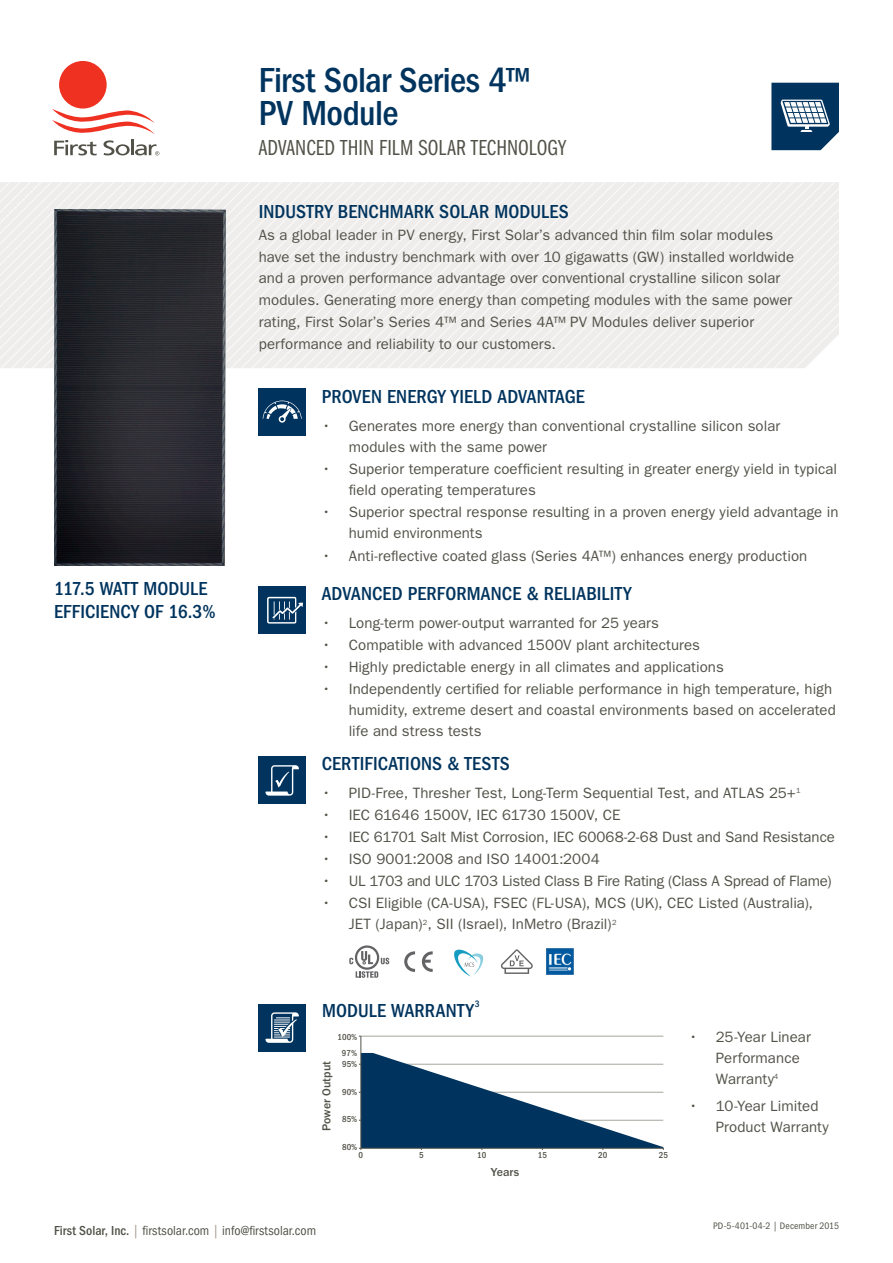
<style>
.page{position:relative;width:893px;height:1263px;background:#fff}
.page>*{position:absolute;margin:0;border:0;box-sizing:border-box;transform-origin:0 0}
.t1{font:500 condensed 36px/33px "ITC Franklin Gothic Std";letter-spacing:-.015em;color:#00345e}
.t2{font:22.5px "ITC Franklin Gothic Std Bk Cp";letter-spacing:.005em;color:#535249}
.Heading{font:500 condensed 19.5px/22.5px "ITC Franklin Gothic Std";letter-spacing:.005em;color:#00345e}
.Body_Copy{font:15px/21px "ITC Franklin Gothic Std";letter-spacing:.005em;color:#535249}
.Body_Copy-2{font:15px "ITC Franklin Gothic Std";letter-spacing:-.015em;color:#535249}
.t3{font:condensed 13.5px "ITC Franklin Gothic Std";letter-spacing:.005em;color:#535249}
.t4{font:500 12px "ITC Franklin Gothic Std";color:#535249}
.t5{font:condensed 9.75px "ITC Franklin Gothic Std";letter-spacing:.01em;color:#535249}
.Heading-2{font:500 condensed 9.6px "ITC Franklin Gothic Std";color:#00345e}
.t6{font:500 condensed 9px "ITC Franklin Gothic Std";color:#535249}
.s1{font-weight:500}
.s2{color:#a19689}
</style>
<div class="page">
<div style="left:59px;top:61px;width:48px;height:48px;background:#ef3122;border-radius:50%"></div>
<svg style="left:52px;top:109px;width:103px;height:25px"></svg>
<svg style="left:54px;top:140px;width:43px;height:15px"></svg>
<svg style="left:104px;top:140px;width:55px;height:15px"></svg>
<div style="left:259px;top:1004px;width:47px;height:47px;background:#00345e"></div>
<svg style="left:265px;top:1012px;width:34px;height:31px"></svg>
<svg style="left:771px;top:83px;width:68px;height:67px;background:#396182"></svg>
<svg style="left:0;top:185px;width:839px;height:6px"></svg>
<svg style="left:0;top:191px;width:839px;height:6px"></svg>
<svg style="left:0;top:197px;width:839px;height:6px"></svg>
<svg style="left:0;top:203px;width:839px;height:6px"></svg>
<svg style="left:0;top:209px;width:839px;height:6px"></svg>
<svg style="left:0;top:215px;width:839px;height:6px"></svg>
<svg style="left:0;top:221px;width:839px;height:5px"></svg>
<svg style="left:0;top:226px;width:839px;height:6px"></svg>
<svg style="left:0;top:232px;width:839px;height:6px"></svg>
<svg style="left:0;top:238px;width:839px;height:6px"></svg>
<svg style="left:0;top:244px;width:839px;height:124px"></svg>
<svg style="left:1px;top:250px;width:838px;height:118px"></svg>
<svg style="left:5px;top:256px;width:834px;height:112px"></svg>
<svg style="left:10px;top:262px;width:829px;height:106px"></svg>
<svg style="left:15px;top:268px;width:824px;height:100px"></svg>
<svg style="left:19px;top:273px;width:820px;height:95px"></svg>
<svg style="left:24px;top:279px;width:815px;height:89px"></svg>
<svg style="left:28px;top:285px;width:811px;height:83px"></svg>
<svg style="left:33px;top:291px;width:806px;height:77px"></svg>
<svg style="left:37px;top:297px;width:802px;height:71px"></svg>
<svg style="left:42px;top:303px;width:797px;height:65px"></svg>
<svg style="left:46px;top:309px;width:793px;height:59px"></svg>
<svg style="left:51px;top:315px;width:788px;height:54px"></svg>
<svg style="left:356px;top:971px;width:22px;height:7px"></svg>
<svg style="left:381px;top:958px;width:8px;height:6px"></svg>
<svg style="left:355px;top:945px;width:24px;height:25px"></svg>
<svg style="left:357px;top:948px;width:20px;height:19px"></svg>
<svg style="left:361px;top:951px;width:12px;height:13px"></svg>
<svg style="left:349px;top:958px;width:4px;height:6px"></svg>
<svg style="left:501px;top:949px;width:32px;height:25px"></svg>
<svg style="left:404px;top:951px;width:11px;height:21px"></svg>
<svg style="left:422px;top:951px;width:11px;height:21px"></svg>
<img style="left:546px;top:948px;width:27px;height:27px">
<svg style="left:454px;top:949px;width:29px;height:27px"></svg>
<img style="left:54px;top:209px;width:171px;height:357px">
<div style="left:259px;top:757px;width:47px;height:47px;background:#00345e"></div>
<svg style="left:265px;top:765px;width:34px;height:31px"></svg>
<div style="left:259px;top:587px;width:47px;height:47px;background:#00345e"></div>
<svg style="left:267px;top:597px;width:36px;height:26px"></svg>
<div style="left:259px;top:388px;width:47px;height:47px;background:#00345e"></div>
<svg style="left:263px;top:401px;width:39px;height:22px"></svg>
<svg style="left:359px;top:1036px;width:305px;height:114px"></svg>
<p class="t1" style="left:259px;top:64px;width:274px">First Solar Series 4™<br>PV Module</p>
<p class="t2" style="left:259px;top:135px;width:309px">ADVANCED THIN FILM SOLAR TECHNOLOGY</p>
<p class="Heading" style="left:54px;top:578px;width:163px">117.5 WATT MODULE<br>EFFICIENCY OF 16.3%</p>
<p class="Heading" style="left:259px;top:201px;width:312px">INDUSTRY BENCHMARK SOLAR MODULES</p>
<p class="Body_Copy" style="left:259px;top:224px;width:537px;line-height:21.8px">As a global leader in PV energy, First Solar’s advanced thin film solar modules have set the industry benchmark with over 10 gigawatts (GW) installed worldwide and a proven performance advantage over conventional crystalline silicon solar modules. Generating more energy than competing modules with the same power rating, First Solar’s Series 4™ and Series 4A™ PV Modules deliver superior performance and reliability to our customers.</p>
<p class="Heading" style="left:322px;top:385px;width:265px">PROVEN ENERGY YIELD ADVANTAGE</p>
<p class="Body_Copy" style="left:349px;top:415px;width:433px;text-indent:-27px">• Generates more energy than conventional crystalline silicon solar modules with the same power</p>
<p class="Body_Copy" style="left:349px;top:458px;width:490px;text-indent:-27px">• Superior temperature coefficient resulting in greater energy yield in typical field operating temperatures</p>
<p class="Body_Copy" style="left:349px;top:501px;width:491px;text-indent:-27px">• Superior spectral response resulting in a proven energy yield advantage in humid environments</p>
<p class="Body_Copy" style="left:322px;top:545px;width:487px">• Anti-reflective coated glass (Series 4A™) enhances energy production</p>
<p class="Heading" style="left:322px;top:582px;width:311px">ADVANCED PERFORMANCE &amp; RELIABILITY</p>
<p class="Body_Copy" style="left:322px;top:612px;width:339px">• Long-term power-output warranted for 25 years</p>
<p class="Body_Copy" style="left:322px;top:634px;width:380px">• Compatible with advanced 1500V plant architectures</p>
<p class="Body_Copy" style="left:322px;top:656px;width:404px">• Highly predictable energy in all climates and applications</p>
<p class="Body_Copy" style="left:349px;top:678px;width:489px;text-indent:-27px">• Independently certified for reliable performance in high temperature, high humidity, extreme desert and coastal environments based on accelerated life and stress tests</p>
<p class="Heading" style="left:322px;top:753px;width:189px">CERTIFICATIONS &amp; TESTS</p>
<p class="Body_Copy" style="left:322px;top:782px;width:480px">• PID-Free, Thresher Test, Long-Term Sequential Test, and ATLAS 25+<sup>1</sup></p>
<p class="Body_Copy" style="left:322px;top:804px;width:300px">• IEC 61646 1500V, IEC 61730 1500V, CE</p>
<p class="Body_Copy" style="left:322px;top:827px;width:515px">• IEC 61701 Salt Mist Corrosion, IEC 60068-2-68 Dust and Sand Resistance</p>
<p class="Body_Copy" style="left:322px;top:849px;width:280px">• ISO 9001:2008 and ISO 14001:2004</p>
<p class="Body_Copy-2" style="left:322px;top:872px;width:511px">• UL 1703 and ULC 1703 Listed Class B Fire Rating (Class A Spread of Flame)</p>
<p class="Body_Copy" style="left:349px;top:893px;width:466px;text-indent:-27px">• CSI Eligible (CA-USA), FSEC (FL-USA), MCS (UK), CEC Listed (Australia),<br>JET (Japan)<sup>2</sup>, SII (Israel), InMetro (Brazil)<sup>2</sup></p>
<p class="Heading" style="left:322px;top:1000px;width:153px">MODULE WARRANTY</p>
<p class="Heading-2" style="left:475px;top:999px;width:6px">3</p>
<p class="t6" style="left:337px;top:1032px;width:21px">100%</p>
<p class="t4" style="left:320px;top:1131px;width:72px;rotate:-90deg">Power Output</p>
<p class="t6" style="left:342px;top:1047px;width:17px">97%</p>
<p class="t6" style="left:342px;top:1059px;width:17px">95%</p>
<p class="t6" style="left:342px;top:1087px;width:17px">90%</p>
<p class="t6" style="left:342px;top:1114px;width:17px">85%</p>
<p class="t6" style="left:342px;top:1142px;width:17px">80%</p>
<p class="t6" style="left:359px;top:1150px;width:6px">0</p>
<p class="t6" style="left:419px;top:1150px;width:6px">5</p>
<p class="t6" style="left:477px;top:1150px;width:11px">10</p>
<p class="t6" style="left:538px;top:1150px;width:11px">15</p>
<p class="t6" style="left:598px;top:1150px;width:11px">20</p>
<p class="t6" style="left:659px;top:1150px;width:11px">25</p>
<p class="t4" style="left:491px;top:1165px;width:30px">Years</p>
<p class="Body_Copy" style="left:716px;top:1026px;width:97px;text-indent:-27px">• 25-Year Linear<br>Performance<br>Warranty<sup>4</sup></p>
<p class="Body_Copy" style="left:716px;top:1096px;width:114px;text-indent:-27px">• 10-Year Limited<br>Product Warranty</p>
<p class="t3" style="left:54px;top:1223px;width:264px"><span class="s1">First Solar, Inc.</span> <span class="s2">|</span> firstsolar.com <span class="s2">|</span> info@firstsolar.com</p>
<p class="t5" style="left:713px;top:1220px;width:127px">PD-5-401-04-2 | December 2015</p>
</div>
